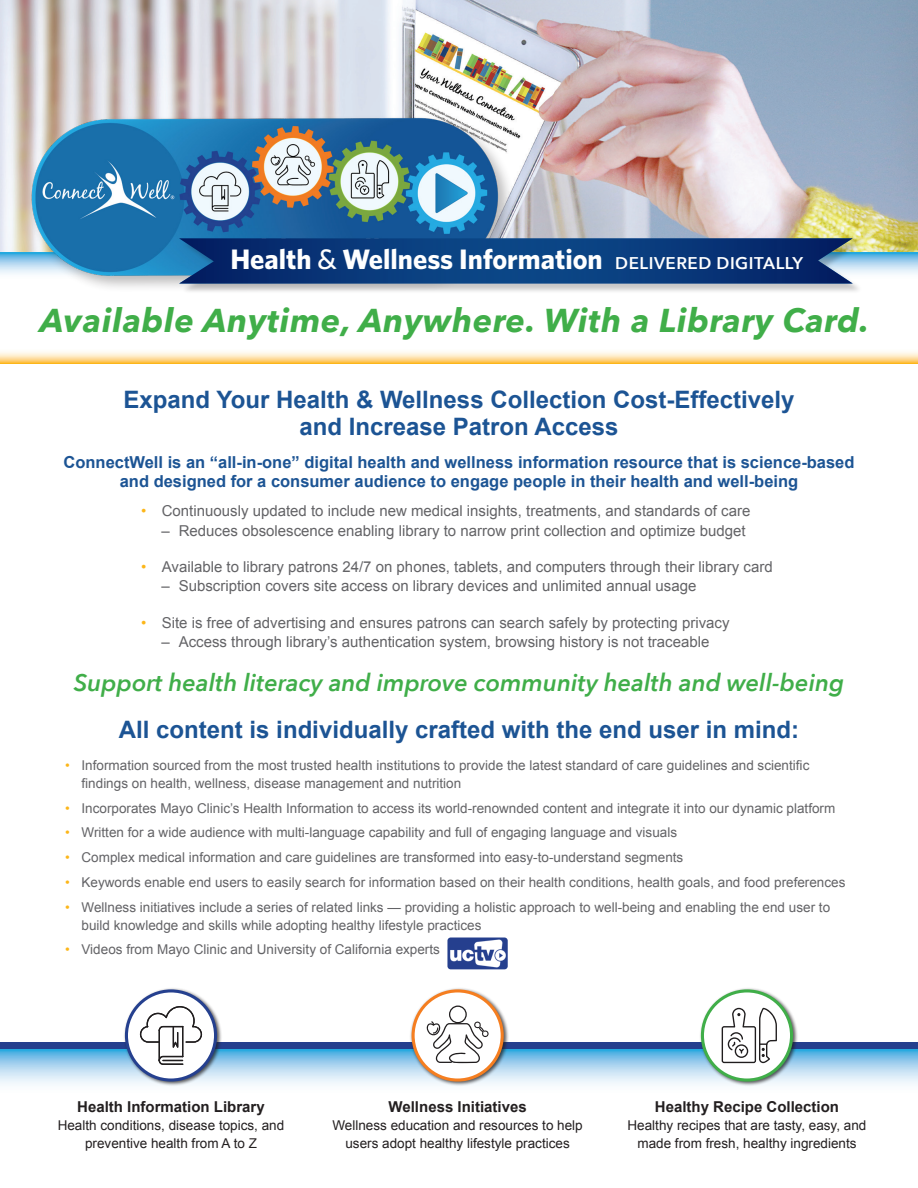
<style>
.page{position:relative;width:918px;height:1188px;background:#fff}
.page>*{position:absolute;margin:0;border:0;box-sizing:border-box;transform-origin:0 0}
.t1{font:italic 700 33px "Avenir Next";letter-spacing:.02em;color:#40ae49}
.t2{font:700 28.2px "Whitney";color:#fff}
.t3{font:700 24px/27px "Arial";color:#1c5494;text-align:center}
.t4{font:italic 600 24px "Avenir Next";color:#40ae49}
.t5{font:600 16.95px "Avenir Next";letter-spacing:.03em;color:#fff}
.t6{font:700 16.5px/19.5px "Arial";color:#1c5494;text-align:center}
.t7{font:15px "Arial";color:#636366}
.t8{font:700 15px "Arial";color:#231f20}
.t9{font:13.5px/18px "Arial";color:#636366}
.t10{font:13.5px/18px "Arial";color:#231f20;text-align:center}
.s1{font-weight:500}
.s2{color:#fcb619}
</style>
<div class="page">
<img style="left:0;top:0;width:918px;height:252px">
<svg style="left:0;top:252px;width:918px;height:22px;background:#a2d3ef"></svg>
<svg style="left:0;top:1049px;width:918px;height:36px;background:#a7d5ef"></svg>
<div style="left:0;top:1043px;width:918px;height:6px;background:#253f8e"></div>
<div style="left:410px;top:987px;width:99px;height:100px;background:#231f20;opacity:.75"></div>
<svg style="left:413px;top:991px;width:89px;height:89px"></svg>
<div style="left:412px;top:989px;width:92px;height:93px;border:3px solid #f57e20;border-radius:50%"></div>
<svg style="left:426px;top:1006px;width:63px;height:57px"></svg>
<div style="left:123px;top:987px;width:99px;height:100px;background:#231f20;opacity:.75"></div>
<div style="left:126px;top:991px;width:90px;height:89px;background:#fff;border-radius:50%"></div>
<div style="left:125px;top:989px;width:92px;height:93px;border:3px solid #25408f;border-radius:50%"></div>
<hr style="left:159px;top:1030px;width:1px;height:31px;background:#201d1e">
<hr style="left:182px;top:1026px;width:1px;height:31px;background:#201d1e">
<svg style="left:159px;top:1056px;width:24px;height:9px"></svg>
<svg style="left:140px;top:1006px;width:62px;height:42px"></svg>
<div style="left:699px;top:987px;width:99px;height:100px;background:#231f20;opacity:.75"></div>
<svg style="left:702px;top:991px;width:90px;height:89px"></svg>
<div style="left:701px;top:989px;width:92px;height:93px;border:3px solid #40ae49;border-radius:50%"></div>
<svg style="left:722px;top:1008px;width:55px;height:55px"></svg>
<div style="left:447px;top:938px;width:61px;height:31px;background:#5f72ac;border-radius:3px"></div>
<img style="left:447px;top:938px;width:60px;height:31px">
<svg style="left:0;top:352px;width:918px;height:11px;background:#fee0a7"></svg>
<div style="left:28px;top:114px;width:487px;height:179px;background:#231f20;opacity:.3"></div>
<img style="left:27px;top:116px;width:473px;height:162px">
<div style="left:181px;top:240px;width:682px;height:54px;background:#231f20;opacity:.25"></div>
<svg style="left:179px;top:238px;width:674px;height:46px;background:#0f3d7d"></svg>
<p class="t2" style="left:230px;top:241px;width:374px">Health <span class="s1">&amp;</span> Wellness Information</p>
<p class="t5" style="left:615px;top:249px;width:189px">DELIVERED DIGITALLY</p>
<p class="t1" style="left:40px;top:292px;width:831px">Available Anytime, Anywhere. With a Library Card.</p>
<p class="t3" style="left:124px;top:386px;width:672px">Expand Your Health &amp; Wellness Collection Cost-Effectively and Increase Patron Access</p>
<p class="t6" style="left:64px;top:453px;width:793px">ConnectWell is an “all-in-one” digital health and wellness information resource that is science-based and designed for a consumer audience to engage people in their health and well-being</p>
<p class="t7" style="left:141px;top:501px;width:611px"><span class="s2">•</span> Continuously updated to include new medical insights, treatments, and standards of care</p>
<p class="t7" style="left:161px;top:520px;width:586px">– Reduces obsolescence enabling library to narrow print collection and optimize budget</p>
<p class="t7" style="left:141px;top:557px;width:633px"><span class="s2">•</span> Available to library patrons 24/7 on phones, tablets, and computers through their library card</p>
<p class="t7" style="left:161px;top:576px;width:536px">– Subscription covers site access on library devices and unlimited annual usage</p>
<p class="t7" style="left:141px;top:613px;width:590px"><span class="s2">•</span> Site is free of advertising and ensures patrons can search safely by protecting privacy</p>
<p class="t7" style="left:161px;top:632px;width:550px">– Access through library’s authentication system, browsing history is not traceable</p>
<p class="t4" style="left:74px;top:662px;width:772px">Support health literacy and improve community health and well-being</p>
<p class="t3" style="left:119px;top:717px;width:682px">All content is individually crafted with the end user in mind:</p>
<p class="t9" style="left:82px;top:756px;width:729px;text-indent:-17px"><span class="s2">•</span> Information sourced from the most trusted health institutions to provide the latest standard of care guidelines and scientific findings on health, wellness, disease management and nutrition</p>
<p class="t9" style="left:65px;top:799px;width:772px"><span class="s2">•</span> Incorporates Mayo Clinic’s Health Information to access its world-renownded content and integrate it into our dynamic platform</p>
<p class="t9" style="left:65px;top:824px;width:614px"><span class="s2">•</span> Written for a wide audience with multi-language capability and full of engaging language and visuals</p>
<p class="t9" style="left:65px;top:849px;width:620px"><span class="s2">•</span> Complex medical information and care guidelines are transformed into easy-to-understand segments</p>
<p class="t9" style="left:65px;top:873px;width:782px"><span class="s2">•</span> Keywords enable end users to easily search for information based on their health conditions, health goals, and food preferences</p>
<p class="t9" style="left:82px;top:898px;width:750px;text-indent:-17px"><span class="s2">•</span> Wellness initiatives include a series of related links — providing a holistic approach to well-being and enabling the end user to build knowledge and skills while adopting healthy lifestyle practices</p>
<p class="t9" style="left:65px;top:941px;width:376px"><span class="s2">•</span> Videos from Mayo Clinic and University of California experts</p>
<p class="t8" style="left:77px;top:1097px;width:189px">Health Information Library</p>
<p class="t10" style="left:58px;top:1116px;width:228px">Health conditions, disease topics, and preventive health from A to Z</p>
<p class="t8" style="left:389px;top:1097px;width:140px">Wellness Initiatives</p>
<p class="t10" style="left:332px;top:1116px;width:252px">Wellness education and resources to help users adopt healthy lifestyle practices</p>
<p class="t8" style="left:655px;top:1097px;width:186px">Healthy Recipe Collection</p>
<p class="t10" style="left:628px;top:1116px;width:240px">Healthy recipes that are tasty, easy, and made from fresh, healthy ingredients</p>
</div>
